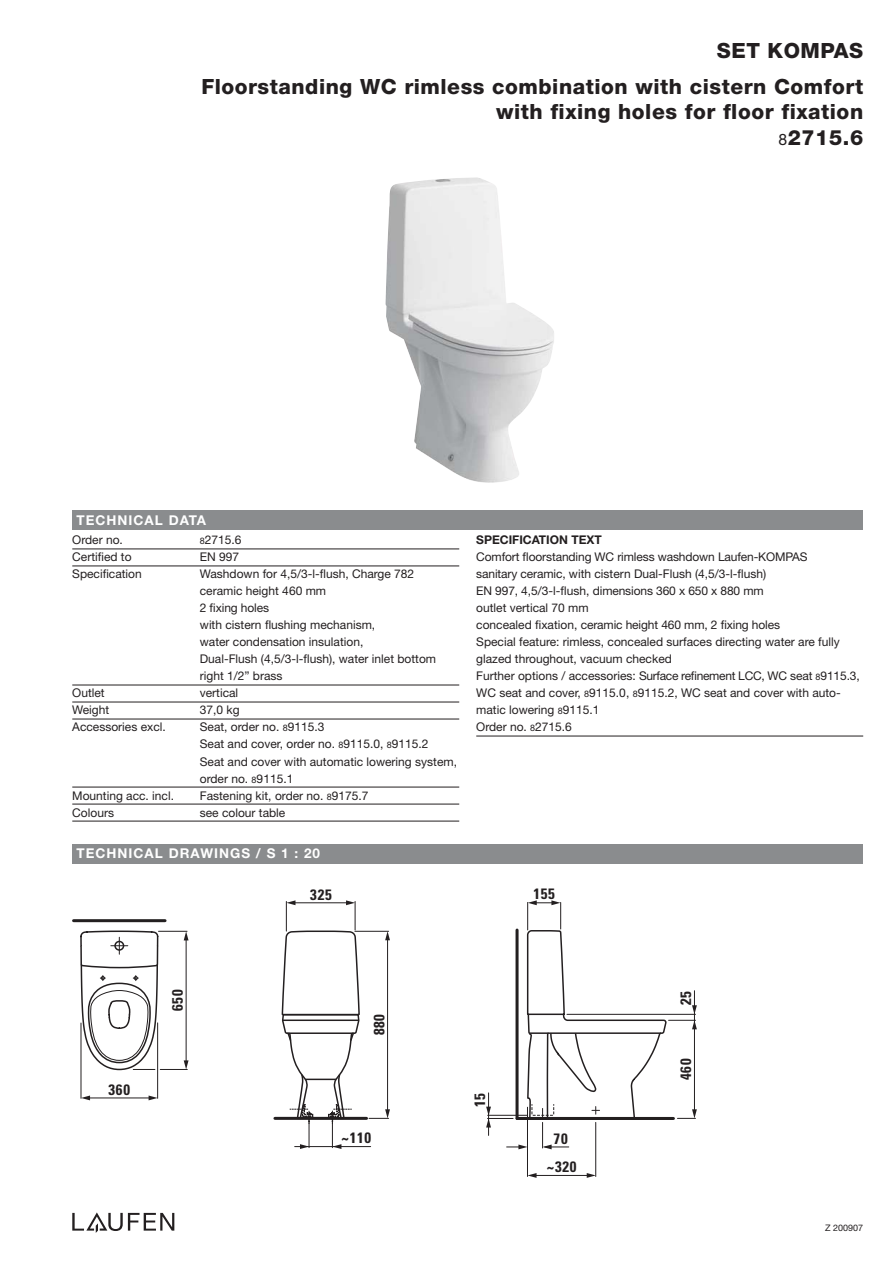
<style>
.page{position:relative;width:893px;height:1263px;background:#fff}
.page>*{position:absolute;margin:0;border:0;box-sizing:border-box;transform-origin:0 0}
.t1{font:800 21px/25.5px "Helvetica Neue";letter-spacing:.025em;color:#231f20;text-align:right}
.t2{font:700 condensed 15px "Univers";letter-spacing:.05em;color:#231f20}
.t3{font:700 13.5px "Helvetica Neue";letter-spacing:.075em;color:#fff}
.t4{font:12px/17px "Helvetica Neue";color:#231f20}
.t5{font:700 12px "Helvetica Neue";color:#231f20}
.t6{font:9px "Helvetica Neue";color:#231f20}
.s1{font-weight:400;font-size:15.75px}
.s2{font-size:9px}
</style>
<div class="page">
<div style="left:72px;top:844px;width:791px;height:19px;background:#8a8c8e"></div>
<div style="left:72px;top:510px;width:791px;height:19px;background:#8a8c8e"></div>
<svg style="left:72px;top:1212px;width:102px;height:21px"></svg>
<img style="left:385px;top:177px;width:169px;height:306px">
<hr style="left:72px;top:549px;width:387px;height:1px;background:#231f20">
<hr style="left:72px;top:566px;width:387px;height:1px;background:#231f20">
<hr style="left:72px;top:685px;width:387px;height:1px;background:#231f20">
<hr style="left:72px;top:702px;width:387px;height:1px;background:#231f20">
<hr style="left:72px;top:719px;width:387px;height:1px;background:#231f20">
<hr style="left:72px;top:787px;width:387px;height:1px;background:#231f20">
<hr style="left:72px;top:804px;width:387px;height:1px;background:#231f20">
<hr style="left:72px;top:821px;width:387px;height:1px;background:#231f20">
<hr style="left:476px;top:736px;width:387px;height:1px;background:#231f20">
<svg style="left:80px;top:930px;width:109px;height:153px"></svg>
<hr style="left:186px;top:939px;width:1px;height:122px;background:#231f20">
<hr style="left:81px;top:1023px;width:1px;height:75px;background:#231f20">
<hr style="left:157px;top:1023px;width:1px;height:75px;background:#231f20">
<svg style="left:81px;top:1095px;width:9px;height:5px"></svg>
<svg style="left:149px;top:1095px;width:9px;height:5px"></svg>
<hr style="left:89px;top:1098px;width:60px;height:1px;background:#231f20">
<hr style="left:74px;top:919px;width:91px;height:3px;background:#231f20">
<svg style="left:281px;top:900px;width:80px;height:231px"></svg>
<hr style="left:295px;top:902px;width:52px;height:1px;background:#231f20">
<svg style="left:369px;top:1109px;width:21px;height:10px"></svg>
<svg style="left:385px;top:932px;width:5px;height:8px"></svg>
<hr style="left:387px;top:938px;width:1px;height:173px;background:#231f20">
<hr style="left:355px;top:931px;width:34px;height:1px;background:#231f20">
<hr style="left:275px;top:1117px;width:91px;height:3px;background:#231f20">
<svg style="left:486px;top:900px;width:211px;height:278px"></svg>
<hr style="left:536px;top:1175px;width:52px;height:1px;background:#231f20">
<hr style="left:309px;top:1111px;width:1px;height:37px;background:#231f20">
<hr style="left:332px;top:1111px;width:1px;height:37px;background:#231f20">
<svg style="left:332px;top:1144px;width:9px;height:5px"></svg>
<svg style="left:300px;top:1144px;width:9px;height:5px"></svg>
<hr style="left:295px;top:1146px;width:76px;height:1px;background:#231f20">
<h1 class="t1" style="left:717px;top:39px;width:148px">SET KOMPAS</h1>
<h1 class="t1" style="left:201px;top:75px;width:663px">Floorstanding WC rimless combination with cistern Comfort with fixing holes for floor fixation<br><span class="s1">8</span>2715.6</h1>
<p class="t3" style="left:77px;top:515px;width:131px">TECHNICAL DATA</p>
<p class="t4" style="left:72px;top:533px;width:52px">Order no.</p>
<p class="t4" style="left:200px;top:533px;width:43px"><span class="s2">8</span>2715.6</p>
<p class="t4" style="left:72px;top:550px;width:61px">Certified to</p>
<p class="t4" style="left:200px;top:550px;width:41px">EN 997</p>
<p class="t4" style="left:72px;top:567px;width:71px">Specification</p>
<p class="t4" style="left:200px;top:567px;width:238px">Washdown for 4,5/3-l-flush, Charge 782 ceramic height 460 mm<br>2 fixing holes<br>with cistern flushing mechanism,<br>water condensation insulation,<br>Dual-Flush (4,5/3-l-flush), water inlet bottom right 1/2” brass</p>
<p class="t4" style="left:72px;top:686px;width:34px">Outlet</p>
<p class="t4" style="left:200px;top:686px;width:40px">vertical</p>
<p class="t4" style="left:72px;top:703px;width:38px">Weight</p>
<p class="t4" style="left:200px;top:703px;width:41px">37,0 kg</p>
<p class="t4" style="left:72px;top:720px;width:95px">Accessories excl.</p>
<p class="t4" style="left:200px;top:720px;width:259px">Seat, order no. <span class="s2">8</span>9115.3<br>Seat and cover, order no. <span class="s2">8</span>9115.0, <span class="s2">8</span>9115.2<br>Seat and cover with automatic lowering system, order no. <span class="s2">8</span>9115.1</p>
<p class="t4" style="left:72px;top:788px;width:103px">Mounting acc. incl.</p>
<p class="t4" style="left:200px;top:788px;width:170px">Fastening kit, order no. <span class="s2">8</span>9175.7</p>
<p class="t4" style="left:72px;top:805px;width:43px">Colours</p>
<p class="t4" style="left:200px;top:805px;width:87px">see colour table</p>
<p class="t3" style="left:77px;top:849px;width:245px">TECHNICAL DRAWINGS / S 1 : 20</p>
<p class="t2" style="left:310px;top:889px;width:23px">325</p>
<p class="t5" style="left:476px;top:536px;width:127px">SPECIFICATION TEXT</p>
<p class="t4" style="left:476px;top:550px;width:385px">Comfort floorstanding WC rimless washdown Laufen-KOMPAS<br>sanitary ceramic, with cistern Dual-Flush (4,5/3-l-flush)<br>EN 997, 4,5/3-l-flush, dimensions 360 x 650 x 880 mm<br>outlet vertical 70 mm<br>concealed fixation, ceramic height 460 mm, 2 fixing holes<br>Special feature: rimless, concealed surfaces directing water are fully glazed throughout, vacuum checked<br>Further options / accessories: Surface refinement LCC, WC seat <span class="s2">8</span>9115.3, WC seat and cover, <span class="s2">8</span>9115.0, <span class="s2">8</span>9115.2, WC seat and cover with auto&shy;matic lowering <span class="s2">8</span>9115.1<br>Order no. <span class="s2">8</span>2715.6</p>
<p class="t2" style="left:533px;top:888px;width:23px">155</p>
<p class="t2" style="left:109px;top:1084px;width:23px">360</p>
<p class="t2" style="left:172px;top:1011px;width:23px;rotate:-90deg">650</p>
<p class="t2" style="left:374px;top:1035px;width:23px;rotate:-90deg">880</p>
<p class="t2" style="left:341px;top:1132px;width:31px">~110</p>
<p class="t2" style="left:474px;top:1107px;width:16px;rotate:-90deg">15</p>
<p class="t2" style="left:554px;top:1133px;width:16px">70</p>
<p class="t2" style="left:547px;top:1161px;width:31px">~320</p>
<p class="t2" style="left:680px;top:1005px;width:16px;rotate:-90deg">25</p>
<p class="t2" style="left:680px;top:1080px;width:23px;rotate:-90deg">460</p>
<p class="t6" style="left:825px;top:1224px;width:40px">Z 200907</p>
</div>
